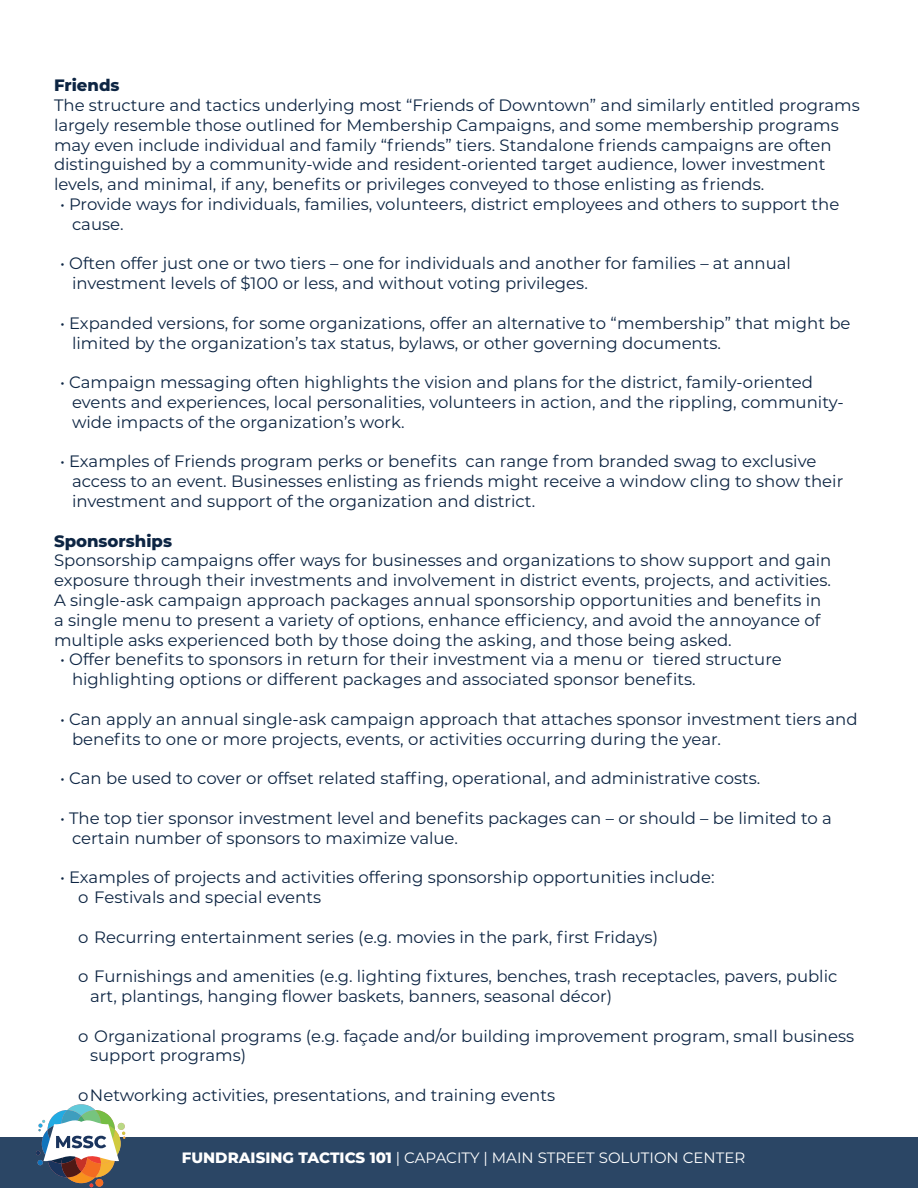
<style>
.page{position:relative;width:918px;height:1188px;background:#fff}
.page>*{position:absolute;margin:0;border:0;box-sizing:border-box;transform-origin:0 0}
.t1{font:16.5px/19.8px "Montserrat";color:#0d2543}
.t2{font:800 16.5px "Montserrat";color:#0d2543}
.t3{font:15px "Montserrat";color:#fff}
.s1{font-weight:800}
</style>
<div class="page">
<div style="left:0;top:1137px;width:918px;height:50px;background:#2b4665"></div>
<img style="left:36px;top:1104px;width:89px;height:83px">
<p class="t2" style="left:54px;top:73px;width:67px">Friends</p>
<p class="t1" style="left:54px;top:95px;width:807px">The structure and tactics underlying most “Friends of Downtown” and similarly entitled programs largely resemble those outlined for Membership Campaigns, and some membership programs may even include individual and family “friends” tiers. Standalone friends campaigns are often distinguished by a community-wide and resident-oriented target audience, lower investment levels, and minimal, if any, benefits or privileges conveyed to those enlisting as friends.</p>
<p class="t1" style="left:72px;top:194px;width:769px;text-indent:-12px">• Provide ways for individuals, families, volunteers, district employees and others to support the cause.</p>
<p class="t1" style="left:72px;top:253px;width:721px;text-indent:-12px">• Often offer just one or two tiers – one for individuals and another for families – at annual investment levels of $100 or less, and without voting privileges.</p>
<p class="t1" style="left:72px;top:312px;width:780px;text-indent:-12px">• Expanded versions, for some organizations, offer an alternative to “membership” that might be limited by the organization’s tax status, bylaws, or other governing documents.</p>
<p class="t1" style="left:72px;top:372px;width:773px;text-indent:-12px">• Campaign messaging often highlights the vision and plans for the district, family-oriented events and experiences, local personalities, volunteers in action, and the rippling, community&shy;wide impacts of the organization’s work.</p>
<p class="t1" style="left:72px;top:451px;width:773px;text-indent:-12px">• Examples of Friends program perks or benefits can range from branded swag to exclusive access to an event. Businesses enlisting as friends might receive a window cling to show their investment and support of the organization and district.</p>
<p class="t2" style="left:54px;top:529px;width:120px">Sponsorships</p>
<p class="t1" style="left:54px;top:550px;width:779px">Sponsorship campaigns offer ways for businesses and organizations to show support and gain exposure through their investments and involvement in district events, projects, and activities.<br>A single-ask campaign approach packages annual sponsorship opportunities and benefits in a single menu to present a variety of options, enhance efficiency, and avoid the annoyance of multiple asks experienced both by those doing the asking, and those being asked.</p>
<p class="t1" style="left:72px;top:649px;width:711px;text-indent:-12px">• Offer benefits to sponsors in return for their investment via a menu or tiered structure highlighting options or different packages and associated sponsor benefits.</p>
<p class="t1" style="left:72px;top:708px;width:787px;text-indent:-12px">• Can apply an annual single-ask campaign approach that attaches sponsor investment tiers and benefits to one or more projects, events, or activities occurring during the year.</p>
<p class="t1" style="left:60px;top:768px;width:702px">• Can be used to cover or offset related staffing, operational, and administrative costs.</p>
<p class="t1" style="left:72px;top:807px;width:761px;text-indent:-12px">• The top tier sponsor investment level and benefits packages can – or should – be limited to a certain number of sponsors to maximize value.</p>
<p class="t1" style="left:60px;top:867px;width:656px">• Examples of projects and activities offering sponsorship opportunities include:</p>
<p class="t1" style="left:78px;top:887px;width:245px">o Festivals and special events</p>
<p class="t1" style="left:78px;top:926px;width:582px">o Recurring entertainment series (e.g. movies in the park, first Fridays)</p>
<p class="t1" style="left:90px;top:966px;width:749px;text-indent:-12px">o Furnishings and amenities (e.g. lighting fixtures, benches, trash receptacles, pavers, public art, plantings, hanging flower baskets, banners, seasonal décor)</p>
<p class="t1" style="left:90px;top:1025px;width:766px;text-indent:-12px">o Organizational programs (e.g. façade and/or building improvement program, small business support programs)</p>
<p class="t1" style="left:78px;top:1085px;width:479px">oNetworking activities, presentations, and training events</p>
<p class="t3" style="left:182px;top:1148px;width:565px"><span class="s1">FUNDRAISING TACTICS 101</span> | CAPACITY | MAIN STREET SOLUTION CENTER</p>
</div>
